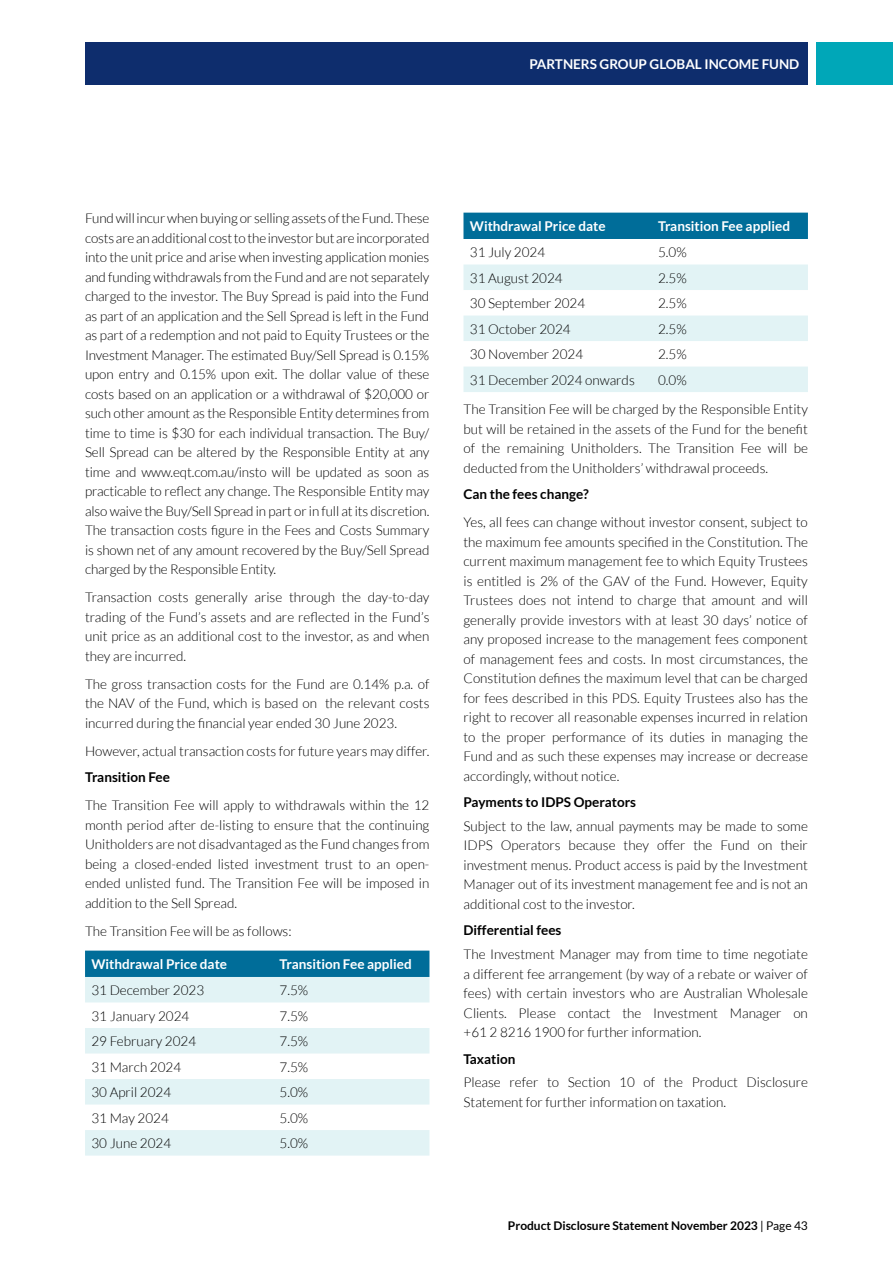
<style>
.page{position:relative;width:893px;height:1263px;background:#fff}
.page>*{position:absolute;margin:0;border:0;box-sizing:border-box;transform-origin:0 0}
.t1{font:300 13.5px/19.5px "Lato";color:#000;text-align:justify}
.t2{font:700 13.5px "Lato";color:#fff}
.t3{font:700 13.5px "Lato";color:#000}
.t4{font:700 12px "Lato";color:#000}
.s1{font-weight:400}
</style>
<div class="page">
<div style="left:85px;top:43px;width:723px;height:42px;background:#0e2d6d"></div>
<div style="left:816px;top:43px;width:77px;height:42px;background:#00a7b8"></div>
<div style="left:85px;top:950px;width:344px;height:27px;background:#006d99"></div>
<svg style="left:85px;top:977px;width:344px;height:178px"></svg>
<div style="left:85px;top:1028px;width:344px;height:25px;background:#e2f3f5"></div>
<div style="left:463px;top:213px;width:345px;height:26px;background:#006d99"></div>
<svg style="left:463px;top:264px;width:345px;height:128px"></svg>
<p class="t2" style="left:529px;top:57px;width:271px">PARTNERS GROUP GLOBAL INCOME FUND</p>
<p class="t1" style="left:85px;top:209px;width:346px">Fund will incur when buying or selling assets of the Fund. These costs are an additional cost to the investor but are incorporated into the unit price and arise when investing application monies and funding withdrawals from the Fund and are not separately charged to the investor. The Buy Spread is paid into the Fund as part of an application and the Sell Spread is left in the Fund as part of a redemption and not paid to Equity Trustees or the Investment Manager. The estimated Buy/Sell Spread is 0.15% upon entry and 0.15% upon exit. The dollar value of these costs based on an application or a withdrawal of $20,000 or such other amount as the Responsible Entity determines from time to time is $30 for each individual transaction. The Buy/ Sell Spread can be altered by the Responsible Entity at any time and www.eqt.com.au/insto will be updated as soon as practicable to reflect any change. The Responsible Entity may also waive the Buy/Sell Spread in part or in full at its discretion.<br>The transaction costs figure in the Fees and Costs Summary is shown net of any amount recovered by the Buy/Sell Spread charged by the Responsible Entity.</p>
<p class="t1" style="left:85px;top:588px;width:346px">Transaction costs generally arise through the day-to-day trading of the Fund’s assets and are reflected in the Fund’s unit price as an additional cost to the investor, as and when they are incurred.</p>
<p class="t1" style="left:85px;top:674px;width:346px">The gross transaction costs for the Fund are 0.14% p.a. of the NAV of the Fund, which is based on the relevant costs incurred during the financial year ended 30 June 2023.</p>
<p class="t1" style="left:85px;top:741px;width:346px">However, actual transaction costs for future years may differ.</p>
<p class="t3" style="left:85px;top:770px;width:86px">Transition Fee</p>
<p class="t1" style="left:85px;top:796px;width:346px">The Transition Fee will apply to withdrawals within the 12 month period after de-listing to ensure that the continuing Unitholders are not disadvantaged as the Fund changes from being a closed-ended listed investment trust to an open&shy;ended unlisted fund. The Transition Fee will be imposed in addition to the Sell Spread.</p>
<p class="t1" style="left:85px;top:921px;width:208px">The Transition Fee will be as follows:</p>
<p class="t2" style="left:91px;top:956px;width:137px">Withdrawal Price date</p>
<p class="t2" style="left:280px;top:956px;width:134px">Transition Fee applied</p>
<p class="t1" style="left:91px;top:981px;width:114px">31 December 2023</p>
<p class="t1" style="left:280px;top:981px;width:30px">7.5%</p>
<p class="t1" style="left:91px;top:1006px;width:99px">31 January 2024</p>
<p class="t1" style="left:280px;top:1006px;width:30px">7.5%</p>
<p class="t1" style="left:91px;top:1032px;width:106px">29 February 2024</p>
<p class="t1" style="left:280px;top:1032px;width:30px">7.5%</p>
<p class="t1" style="left:91px;top:1057px;width:91px">31 March 2024</p>
<p class="t1" style="left:280px;top:1057px;width:30px">7.5%</p>
<p class="t1" style="left:91px;top:1083px;width:81px">30 April 2024</p>
<p class="t1" style="left:280px;top:1083px;width:30px">5.0%</p>
<p class="t1" style="left:91px;top:1108px;width:79px">31 May 2024</p>
<p class="t1" style="left:280px;top:1108px;width:30px">5.0%</p>
<p class="t1" style="left:91px;top:1134px;width:81px">30 June 2024</p>
<p class="t1" style="left:280px;top:1134px;width:30px">5.0%</p>
<p class="t2" style="left:470px;top:219px;width:137px">Withdrawal Price date</p>
<p class="t2" style="left:658px;top:219px;width:134px">Transition Fee applied</p>
<p class="t1" style="left:470px;top:243px;width:77px">31 July 2024</p>
<p class="t1" style="left:658px;top:243px;width:30px">5.0%</p>
<p class="t1" style="left:470px;top:268px;width:94px">31 August 2024</p>
<p class="t1" style="left:658px;top:268px;width:30px">2.5%</p>
<p class="t1" style="left:470px;top:294px;width:117px">30 September 2024</p>
<p class="t1" style="left:658px;top:294px;width:30px">2.5%</p>
<p class="t1" style="left:470px;top:319px;width:102px">31 October 2024</p>
<p class="t1" style="left:658px;top:319px;width:30px">2.5%</p>
<p class="t1" style="left:470px;top:345px;width:115px">30 November 2024</p>
<p class="t1" style="left:658px;top:345px;width:30px">2.5%</p>
<p class="t1" style="left:470px;top:370px;width:166px">31 December 2024 onwards</p>
<p class="t1" style="left:463px;top:365px;width:346px;line-height:29.2px;text-indent:195px">0.0%<br>The Transition Fee will be charged by the Responsible Entity</p>
<p class="t1" style="left:463px;top:419px;width:346px">but will be retained in the assets of the Fund for the benefit of the remaining Unitholders. The Transition Fee will be deducted from the Unitholders’ withdrawal proceeds.</p>
<p class="t3" style="left:463px;top:486px;width:127px">Can the fees change?</p>
<p class="t1" style="left:463px;top:512px;width:346px">Yes, all fees can change without investor consent, subject to the maximum fee amounts specified in the Constitution. The current maximum management fee to which Equity Trustees is entitled is 2% of the GAV of the Fund. However, Equity Trustees does not intend to charge that amount and will generally provide investors with at least 30 days’ notice of any proposed increase to the management fees component of management fees and costs. In most circumstances, the Constitution defines the maximum level that can be charged for fees described in this PDS. Equity Trustees also has the right to recover all reasonable expenses incurred in relation to the proper performance of its duties in managing the Fund and as such these expenses may increase or decrease accordingly, without notice.</p>
<p class="t3" style="left:463px;top:794px;width:174px">Payments to IDPS Operators</p>
<p class="t1" style="left:463px;top:816px;width:346px">Subject to the law, annual payments may be made to some IDPS Operators because they offer the Fund on their investment menus. Product access is paid by the Investment Manager out of its investment management fee and is not an additional cost to the investor.</p>
<p class="t3" style="left:463px;top:923px;width:100px">Differential fees</p>
<p class="t1" style="left:463px;top:944px;width:346px">The Investment Manager may from time to time negotiate a different fee arrangement (by way of a rebate or waiver of fees) with certain investors who are Australian Wholesale Clients. Please contact the Investment Manager on +61 2 8216 1900 for further information.</p>
<p class="t3" style="left:463px;top:1051px;width:54px">Taxation</p>
<p class="t1" style="left:463px;top:1073px;width:346px">Please refer to Section 10 of the Product Disclosure<br>Statement for further information on taxation.</p>
<p class="t4" style="left:508px;top:1219px;width:301px">Product Disclosure Statement November 2023 <span class="s1">| Page 43</span></p>
</div>
